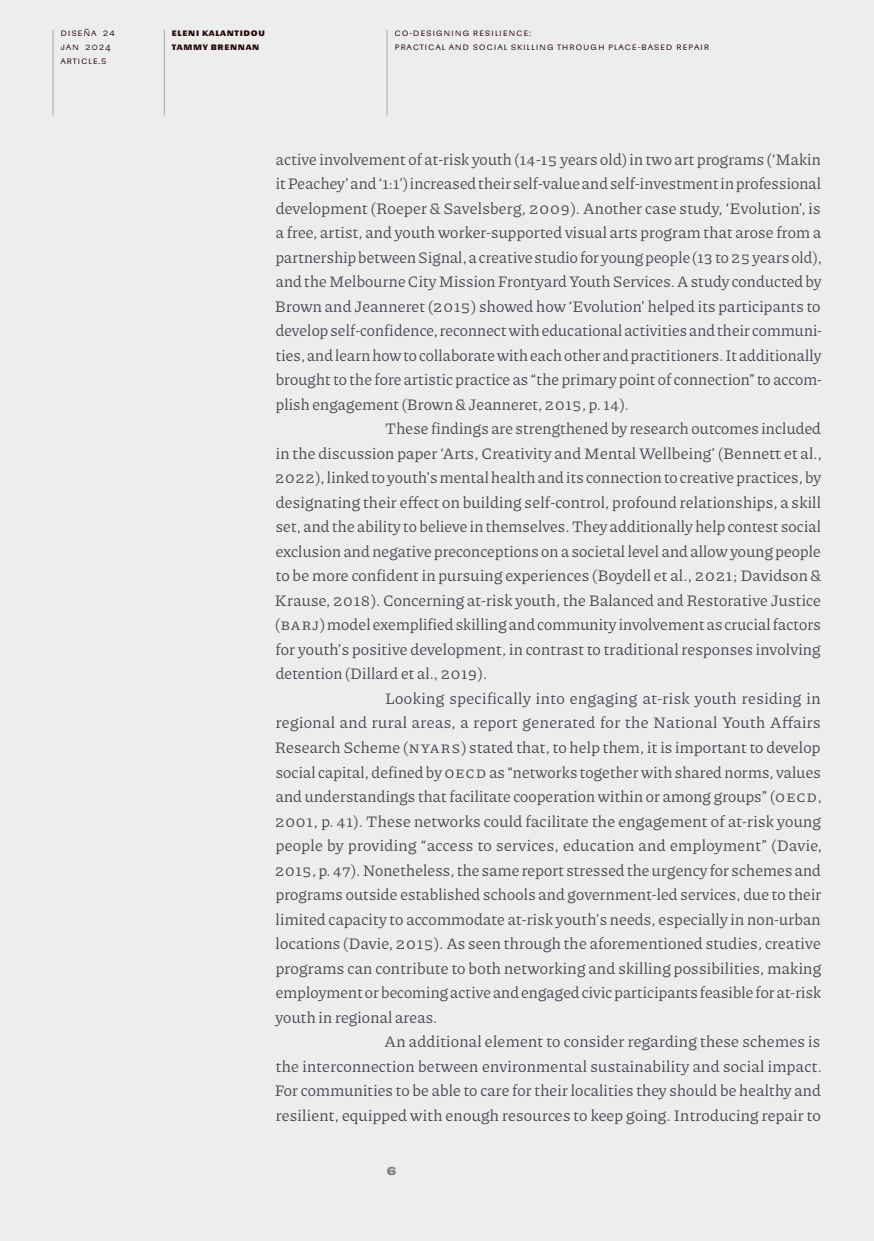
<style>
.page{position:relative;width:874px;height:1241px;background:#fff}
.page>*{position:absolute;margin:0;border:0;box-sizing:border-box;transform-origin:0 0}
.t1{font:16.1px "Piazzolla";letter-spacing:.01em;color:#4c4651}
.t2{font:700 14px "Sudamerican Grotesk";color:#828282}
.t3{font:9.62px/14px "Sudamerican Grotesk";letter-spacing:.07em;color:#260808}
.t4{font:700 9.62px/14px "Sudamerican Grotesk";letter-spacing:.07em;color:#260808}
</style>
<div class="page">
<div style="left:0;top:0;width:873px;height:1240px;background:#ededed"></div>
<hr style="left:52px;top:30px;width:1px;height:85px;background:#ababab">
<hr style="left:164px;top:30px;width:1px;height:85px;background:#ababab">
<hr style="left:386px;top:30px;width:1px;height:85px;background:#ababab">
<p class="t3" style="left:60px;top:25px;width:56px">Diseña 24 jan 2024 article.5</p>
<p class="t4" style="left:172px;top:25px;width:94px">Eleni Kalantidou<br>Tammy Brennan</p>
<p class="t3" style="left:394px;top:25px;width:315px">Co-designing Resilience:<br>Practical and Social Skilling through Place-based Repair</p>
<p class="t1" style="left:276px;top:149px;width:546px">active involvement of at-risk youth (14-15 years old) in two art programs (‘Makin</p>
<p class="t1" style="left:275px;top:173px;width:546px">it Peachey’ and ‘1:1’) increased their self-value and self-investment in professional</p>
<p class="t1" style="left:275px;top:198px;width:546px">development (Roeper &amp; Savelsberg, 2009). Another case study, ‘Evolution’, is</p>
<p class="t1" style="left:276px;top:222px;width:546px">a free, artist, and youth worker-supported visual arts program that arose from a</p>
<p class="t1" style="left:275px;top:247px;width:547px">partnership between Signal, a creative studio for young people (13 to 25 years old),</p>
<p class="t1" style="left:276px;top:271px;width:546px">and the Melbourne City Mission Frontyard Youth Services. A study conducted by</p>
<p class="t1" style="left:275px;top:296px;width:547px">Brown and Jeanneret (2015) showed how ‘Evolution’ helped its participants to</p>
<p class="t1" style="left:275px;top:320px;width:547px">develop self-confidence, reconnect with educational activities and their communi-</p>
<p class="t1" style="left:275px;top:345px;width:547px">ties, and learn how to collaborate with each other and practitioners. It additionally</p>
<p class="t1" style="left:275px;top:369px;width:547px">brought to the fore artistic practice as “the primary point of connection” to accom-</p>
<p class="t1" style="left:275px;top:394px;width:354px">plish engagement (Brown &amp; Jeanneret, 2015, p. 14).</p>
<p class="t1" style="left:385px;top:418px;width:437px">These findings are strengthened by research outcomes included</p>
<p class="t1" style="left:275px;top:443px;width:547px">in the discussion paper ‘Arts, Creativity and Mental Wellbeing’ (Bennett et al.,</p>
<p class="t1" style="left:275px;top:467px;width:547px">2022), linked to youth’s mental health and its connection to creative practices, by</p>
<p class="t1" style="left:275px;top:492px;width:546px">designating their effect on building self-control, profound relationships, a skill</p>
<p class="t1" style="left:275px;top:516px;width:546px">set, and the ability to believe in themselves. They additionally help contest social</p>
<p class="t1" style="left:275px;top:541px;width:546px">exclusion and negative preconceptions on a societal level and allow young people</p>
<p class="t1" style="left:275px;top:565px;width:546px">to be more confident in pursuing experiences (Boydell et al., 2021; Davidson &amp;</p>
<p class="t1" style="left:275px;top:590px;width:547px">Krause, 2018). Concerning at-risk youth, the Balanced and Restorative Justice</p>
<p class="t1" style="left:275px;top:614px;width:547px">(BARJ) model exemplified skilling and community involvement as crucial factors</p>
<p class="t1" style="left:275px;top:639px;width:546px">for youth’s positive development, in contrast to traditional responses involving</p>
<p class="t1" style="left:275px;top:663px;width:213px">detention (Dillard et al., 2019).</p>
<p class="t1" style="left:385px;top:688px;width:436px">Looking specifically into engaging at-risk youth residing in</p>
<p class="t1" style="left:275px;top:712px;width:546px">regional and rural areas, a report generated for the National Youth Affairs</p>
<p class="t1" style="left:275px;top:737px;width:546px">Research Scheme (NYARS) stated that, to help them, it is important to develop</p>
<p class="t1" style="left:275px;top:761px;width:546px">social capital, defined by OECD as “networks together with shared norms, values</p>
<p class="t1" style="left:276px;top:786px;width:547px">and understandings that facilitate cooperation within or among groups” (OECD,</p>
<p class="t1" style="left:275px;top:810px;width:547px">2001, p. 41). These networks could facilitate the engagement of at-risk young</p>
<p class="t1" style="left:275px;top:835px;width:547px">people by providing “access to services, education and employment” (Davie,</p>
<p class="t1" style="left:275px;top:859px;width:547px">2015, p. 47). Nonetheless, the same report stressed the urgency for schemes and</p>
<p class="t1" style="left:275px;top:884px;width:547px">programs outside established schools and government-led services, due to their</p>
<p class="t1" style="left:275px;top:908px;width:546px">limited capacity to accommodate at-risk youth’s needs, especially in non-urban</p>
<p class="t1" style="left:275px;top:933px;width:546px">locations (Davie, 2015). As seen through the aforementioned studies, creative</p>
<p class="t1" style="left:275px;top:957px;width:546px">programs can contribute to both networking and skilling possibilities, making</p>
<p class="t1" style="left:275px;top:982px;width:546px">employment or becoming active and engaged civic participants feasible for at-risk</p>
<p class="t1" style="left:275px;top:1006px;width:163px">youth in regional areas.</p>
<p class="t1" style="left:384px;top:1031px;width:437px">An additional element to consider regarding these schemes is</p>
<p class="t1" style="left:275px;top:1055px;width:547px">the interconnection between environmental sustainability and social impact.</p>
<p class="t1" style="left:275px;top:1080px;width:547px">For communities to be able to care for their localities they should be healthy and</p>
<p class="t1" style="left:275px;top:1104px;width:546px">resilient, equipped with enough resources to keep going. Introducing repair to</p>
<p class="t2" style="left:386px;top:1158px;width:12px">6</p>
</div>
